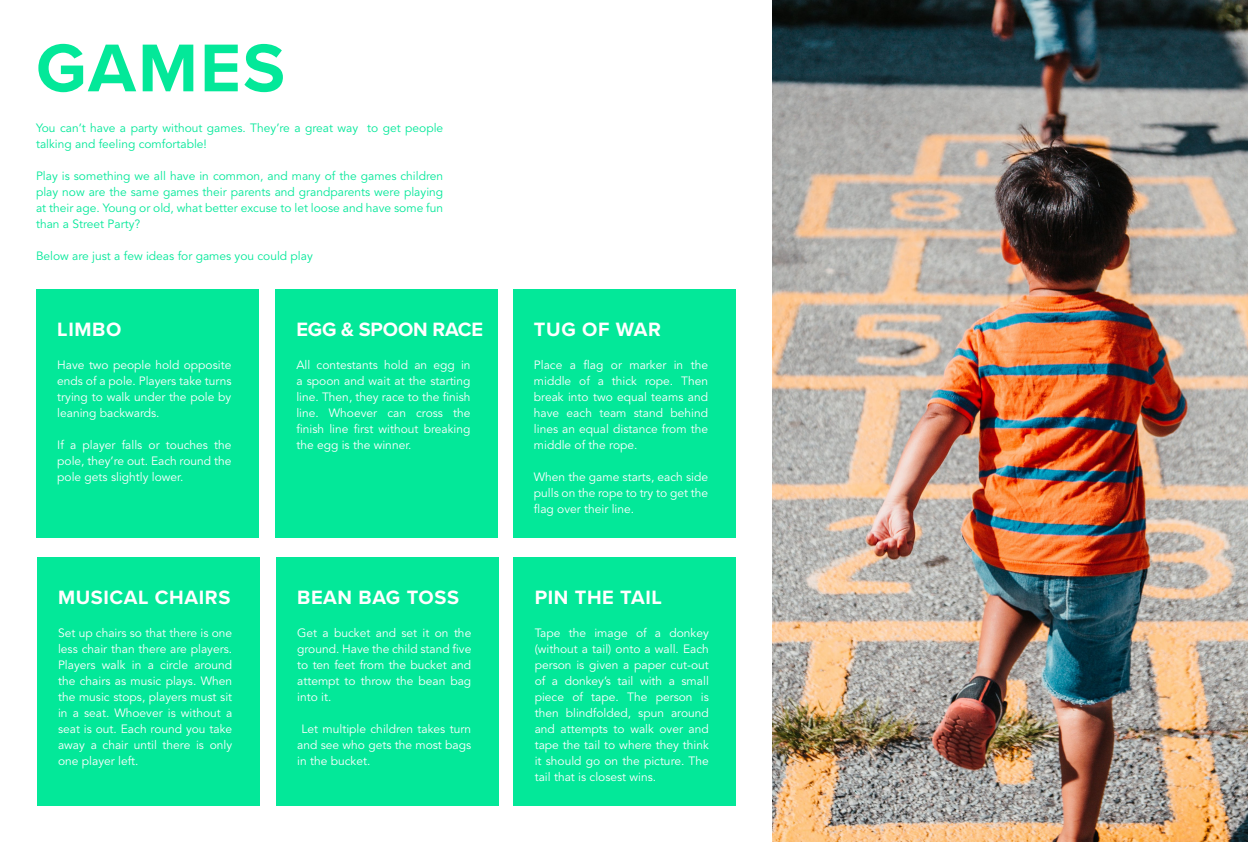
<style>
.page{position:relative;width:1248px;height:842px;background:#fff}
.page>*{position:absolute;margin:0;border:0;box-sizing:border-box;transform-origin:0 0}
.Page_Heading{font:700 70px "Proxima Nova";letter-spacing:.03em;color:#03e899}
.t1{font:700 20px "Proxima Nova";letter-spacing:.03em;color:#fff}
.t2{font:700 20px "Proxima Nova";letter-spacing:-.01em;color:#fff}
.Page_Body_Text_Green{font:12px/16px "Avenir";color:#fff;text-align:justify}
.Page_Body_Text_Green-2{font:12px/16px "Avenir";color:#03e899}
</style>
<div class="page">
<img style="left:772px;top:0;width:475px;height:842px">
<div style="left:36px;top:289px;width:223px;height:249px;background:#03e899"></div>
<div style="left:275px;top:289px;width:222px;height:249px;background:#03e899"></div>
<div style="left:512px;top:289px;width:223px;height:249px;background:#03e899"></div>
<div style="left:37px;top:557px;width:222px;height:249px;background:#03e899"></div>
<div style="left:276px;top:557px;width:222px;height:249px;background:#03e899"></div>
<div style="left:513px;top:557px;width:223px;height:249px;background:#03e899"></div>
<p class="Page_Heading" style="left:36px;top:16px;width:250px">GAMES</p>
<p class="Page_Body_Text_Green-2" style="left:36px;top:120px;width:408px">You can’t have a party without games. They’re a great way to get people talking and feeling comfortable!</p>
<p class="Page_Body_Text_Green-2" style="left:36px;top:168px;width:408px;text-align:justify">Play is something we all have in common, and many of the games children play now are the same games their parents and grandparents were playing at their age. Young or old, what better excuse to let loose and have some fun than a Street Party?</p>
<p class="Page_Body_Text_Green-2" style="left:36px;top:248px;width:278px">Below are just a few ideas for games you could play</p>
<p class="t1" style="left:57px;top:315px;width:65px">LIMBO</p>
<p class="Page_Body_Text_Green" style="left:57px;top:357px;width:176px">Have two people hold opposite ends of a pole. Players take turns trying to walk under the pole by leaning backwards.</p>
<p class="Page_Body_Text_Green" style="left:57px;top:437px;width:176px">If a player falls or touches the pole, they’re out. Each round the pole gets slightly lower.</p>
<p class="t1" style="left:58px;top:583px;width:174px">MUSICAL CHAIRS</p>
<p class="Page_Body_Text_Green" style="left:58px;top:625px;width:176px">Set up chairs so that there is one less chair than there are players.<br>Players walk in a circle around the chairs as music plays. When the music stops, players must sit in a seat. Whoever is without a seat is out. Each round you take away a chair until there is only one player left.</p>
<p class="t2" style="left:296px;top:315px;width:188px">EGG &amp; SPOON RACE</p>
<p class="Page_Body_Text_Green" style="left:296px;top:357px;width:176px">All contestants hold an egg in a spoon and wait at the starting line. Then, they race to the finish line. Whoever can cross the finish line first without breaking the egg is the winner.</p>
<p class="t1" style="left:297px;top:583px;width:163px">BEAN BAG TOSS</p>
<p class="Page_Body_Text_Green" style="left:297px;top:625px;width:176px">Get a bucket and set it on the ground. Have the child stand five to ten feet from the bucket and attempt to throw the bean bag into it.</p>
<p class="Page_Body_Text_Green" style="left:297px;top:721px;width:176px;text-indent:4px">Let multiple children takes turn and see who gets the most bags in the bucket.</p>
<p class="t1" style="left:534px;top:315px;width:128px">TUG OF WAR</p>
<p class="Page_Body_Text_Green" style="left:534px;top:357px;width:176px">Place a flag or marker in the middle of a thick rope. Then break into two equal teams and have each team stand behind lines an equal distance from the middle of the rope.</p>
<p class="Page_Body_Text_Green" style="left:534px;top:469px;width:176px">When the game starts, each side pulls on the rope to try to get the flag over their line.</p>
<p class="t1" style="left:534px;top:583px;width:129px">PIN THE TAIL</p>
<p class="Page_Body_Text_Green" style="left:534px;top:625px;width:176px">Tape the image of a donkey (without a tail) onto a wall. Each person is given a paper cut-out of a donkey’s tail with a small piece of tape. The person is then blindfolded, spun around and attempts to walk over and tape the tail to where they think it should go on the picture. The tail that is closest wins.</p>
</div>
